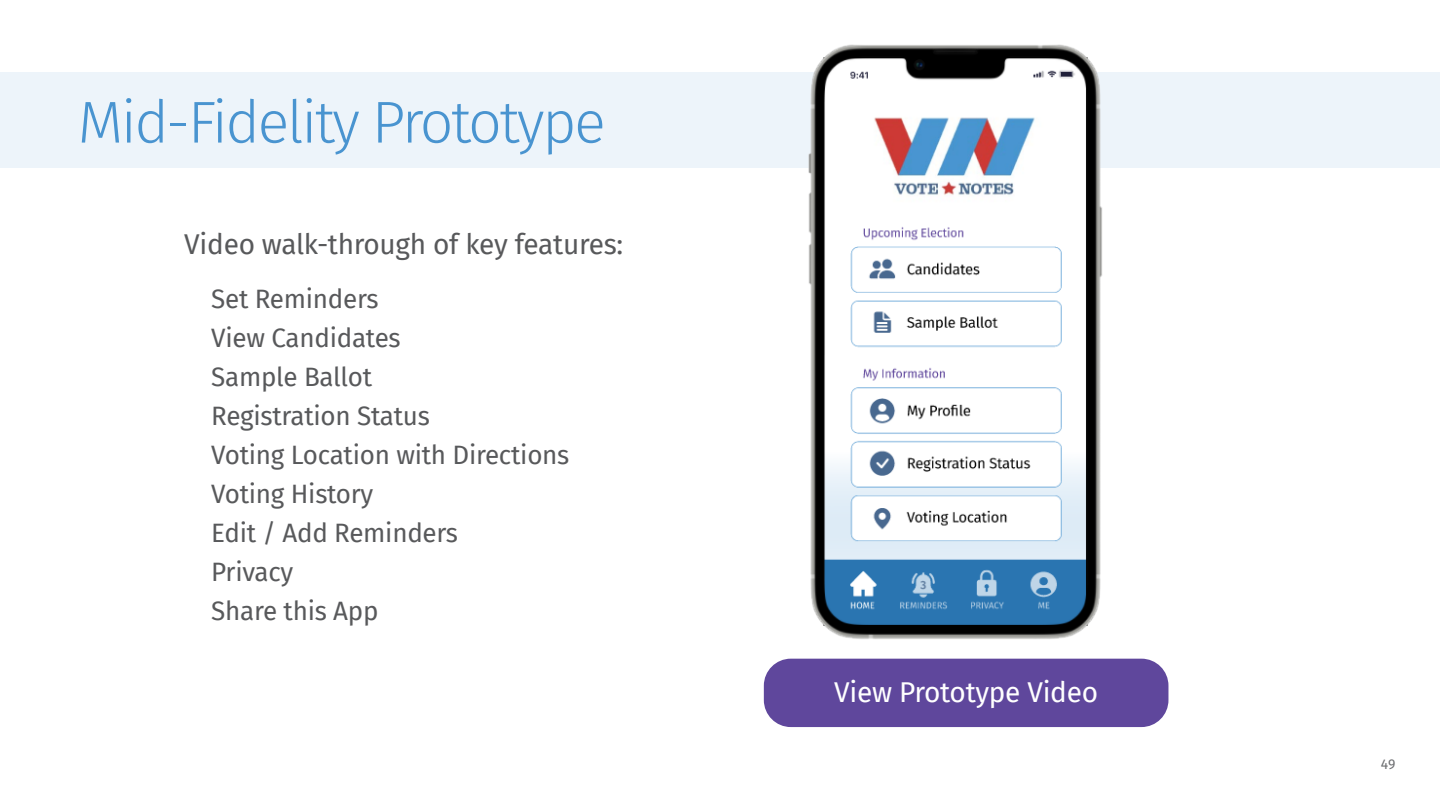
<style>
.page{position:relative;width:1440px;height:811px;background:#fff}
.page>*{position:absolute;margin:0;border:0;box-sizing:border-box;transform-origin:0 0}
.t1{font:300 59px "Fira Sans";letter-spacing:-.04em;color:#4994d0}
.t2{font:28px "Fira Sans";letter-spacing:-.01em;color:#58595b}
.t3{font:28px "Fira Sans";letter-spacing:-.01em;color:#fff}
.t4{font:26px/39px "Fira Sans";letter-spacing:-.01em;color:#58595b}
.t5{font:14px "Fira Sans";color:#6d6e71}
</style>
<div class="page">
<div style="left:0;top:72px;width:1440px;height:96px;background:#edf4fa"></div>
<img style="left:808px;top:44px;width:294px;height:595px">
<div style="left:764px;top:658px;width:404px;height:69px;background:#5f479c;border-radius:27px"></div>
<h1 class="t1" style="left:78px;top:80px;width:530px">Mid-Fidelity Prototype</h1>
<p class="t2" style="left:184px;top:223px;width:440px">Video walk-through of key features:</p>
<p class="t4" style="left:211px;top:278px;width:360px">Set Reminders<br>View Candidates<br>Sample Ballot<br>Registration Status<br>Voting Location with Directions<br>Voting History<br>Edit / Add Reminders<br>Privacy<br>Share this App</p>
<p class="t3" style="left:834px;top:671px;width:265px">View Prototype Video</p>
<p class="t5" style="left:1381px;top:753px;width:16px">49</p>
</div>
